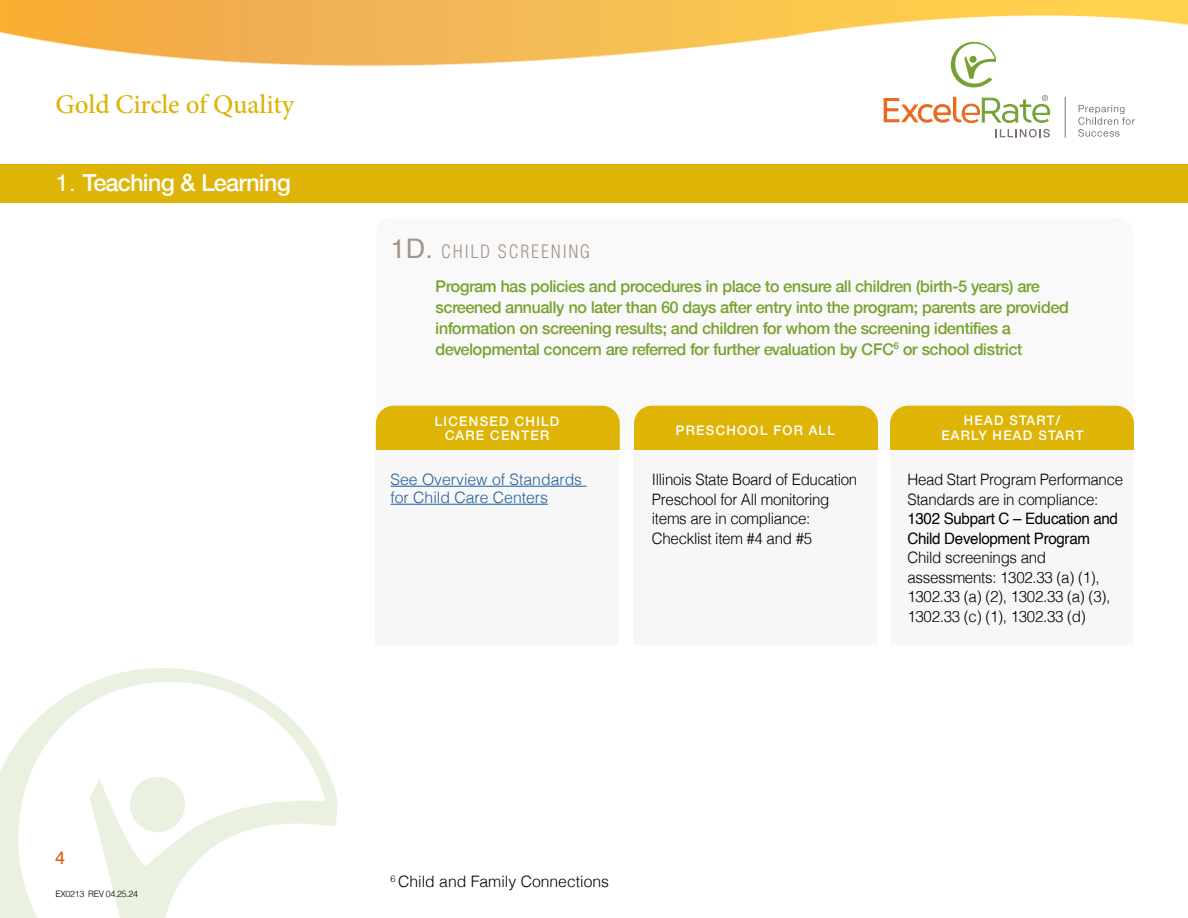
<style>
.page{position:relative;width:1188px;height:918px;background:#fff}
.page>*{position:absolute;margin:0;border:0;box-sizing:border-box;transform-origin:0 0}
.t1{font:500 27px "Minion Pro";letter-spacing:-.005em;color:#deb407}
.t2{font:500 24px "Helvetica";letter-spacing:-.01em;color:#fff}
.t3{font:300 condensed 18px "Helvetica";letter-spacing:.1em;color:#a39389}
.t4{font:500 18px "Helvetica";color:#da6428}
.t5{font:500 16.5px/21px "Helvetica";letter-spacing:-.005em;color:#78a22f}
.t6{font:300 15.75px/19.5px "Helvetica";letter-spacing:-.02em;color:#000;scale:.96 1}
.t7{font:15.75px/19.5px "Helvetica";letter-spacing:-.02em;color:#000;scale:.96 1}
.t8{font:300 15.75px/18px "Helvetica";color:#215e9e}
.t9{font:300 15.75px "Helvetica";color:#000}
.t10{font:500 13.5px/14.2px "Helvetica";letter-spacing:.1em;color:#fff;text-align:center}
.t11{font:300 8.85px "Helvetica";letter-spacing:-.04em;color:#000}
.s1{font-weight:400}
.s2{font-weight:400;font-stretch:normal;font-size:27px}
</style>
<div class="page">
<svg style="left:1078px;top:105px;width:57px;height:32px"></svg>
<hr style="left:1065px;top:97px;width:1px;height:41px;background:#7d716d">
<svg style="left:953px;top:75px;width:40px;height:12px"></svg>
<svg style="left:884px;top:95px;width:166px;height:42px"></svg>
<div style="left:0;top:164px;width:1188px;height:39px;background:#deb407"></div>
<img style="left:0;top:0;width:1188px;height:75px">
<svg style="left:0;top:668px;width:338px;height:250px"></svg>
<svg style="left:391px;top:405px;width:728px;height:44px"></svg>
<div style="left:890px;top:449px;width:244px;height:196px;background:#f6f7f6"></div>
<div style="left:375px;top:449px;width:244px;height:196px;background:#f6f7f6"></div>
<div style="left:633px;top:449px;width:244px;height:196px;background:#f6f7f6"></div>
<div style="left:634px;top:406px;width:243px;height:43px;background:#deb407"></div>
<div style="left:376px;top:406px;width:243px;height:43px;background:#deb407"></div>
<div style="left:890px;top:406px;width:244px;height:43px;background:#deb407"></div>
<hr style="left:391px;top:486px;width:196px;height:1px;background:#215e9e">
<hr style="left:391px;top:504px;width:157px;height:1px;background:#215e9e">
<h1 class="t1" style="left:56px;top:86px;width:240px">Gold Circle of Quality</h1>
<h2 class="t2" style="left:56px;top:168px;width:237px"><span class="s1">1.</span> Teaching &amp; Learning</h2>
<p class="t4" style="left:56px;top:847px;width:11px">4</p>
<p class="t11" style="left:56px;top:887px;width:84px">EX0213 REV 04.25.24</p>
<p class="t3" style="left:391px;top:240px;width:201px"><span class="s2">1D.</span> CHILD SCREENING</p>
<p class="t5" style="left:436px;top:275px;width:635px">Program has policies and procedures in place to ensure all children (birth-5 years) are screened annually no later than 60 days after entry into the program; parents are provided information on screening results; and children for whom the screening identifies a developmental concern are referred for further evaluation by CFC<sup>6</sup> or school district</p>
<p class="t10" style="left:435px;top:414px;width:126px">LICENSED CHILD<br>CARE CENTER</p>
<p class="t10" style="left:941px;top:413px;width:144px">HEAD START/<br>EARLY HEAD START</p>
<p class="t10" style="left:676px;top:423px;width:160px">PRESCHOOL FOR ALL</p>
<p class="t6" style="left:652px;top:469px;width:216px">Illinois State Board of Education<br>Preschool for All monitoring items are in compliance:<br>Checklist item #4 and #5</p>
<p class="t8" style="left:391px;top:469px;width:193px">See Overview of Standards for Child Care Centers</p>
<p class="t6" style="left:907px;top:469px;width:226px">Head Start Program Performance<br>Standards are in compliance:</p>
<p class="t7" style="left:907px;top:509px;width:221px">1302 Subpart C – Education and<br>Child Development Program</p>
<p class="t6" style="left:907px;top:547px;width:213px">Child screenings and assessments: 1302.33 (a) (1),<br>1302.33 (a) (2), 1302.33 (a) (3),<br>1302.33 (c) (1), 1302.33 (d)</p>
<p class="t9" style="left:391px;top:868px;width:220px"><sup>6</sup> Child and Family Connections</p>
</div>
